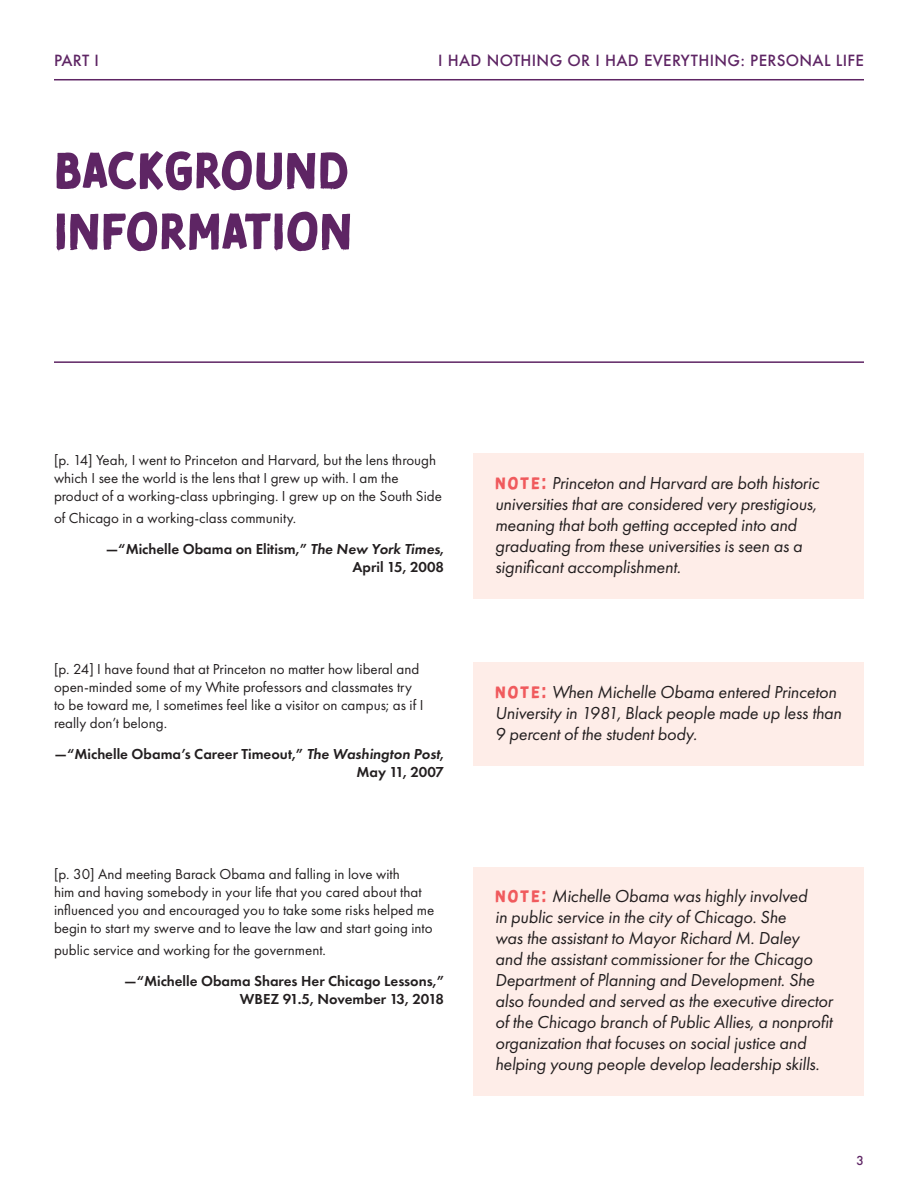
<style>
.page{position:relative;width:918px;height:1188px;background:#fff}
.page>*{position:absolute;margin:0;border:0;box-sizing:border-box;transform-origin:0 0}
.Heading{font:50.7px/60.9px "Tomarik Brush";color:#5e2564}
.Note{font:italic 18px/21px "Futura PT";letter-spacing:-.01em;color:#231f20}
.t1{font:15px/18px "Futura PT";color:#231f20}
.Attribution{font:600 15px/18px "Futura PT";color:#231f20;text-align:right}
.Headnote__Right{font:500 15px "Futura";letter-spacing:.02em;color:#5e2564}
.Headnote__Left{font:500 15px "Futura";color:#5e2564}
.t2{font:500 12px "Futura";color:#5e2564}
.s1{font-style:italic}
.s2{font-family:"Tomarik Brush";font-style:normal;font-size:16.5px;color:#f05a5d}
</style>
<div class="page">
<hr style="left:54px;top:79px;width:810px;height:1px;background:#5e2564">
<hr style="left:54px;top:361px;width:810px;height:2px;background:#5e2564">
<div style="left:474px;top:454px;width:390px;height:145px;background:#feede8"></div>
<div style="left:474px;top:663px;width:390px;height:103px;background:#feede8"></div>
<div style="left:474px;top:867px;width:390px;height:229px;background:#feede8"></div>
<p class="Headnote__Left" style="left:54px;top:51px;width:47px">PART I</p>
<p class="Headnote__Right" style="left:438px;top:51px;width:427px">I HAD NOTHING OR I HAD EVERYTHING: PERSONAL LIFE</p>
<p class="Heading" style="left:54px;top:135px;width:300px">BACKGROUND<br>INFORMATION</p>
<p class="t1" style="left:54px;top:451px;width:389px">[p. 14] Yeah, I went to Princeton and Harvard, but the lens through which I see the world is the lens that I grew up with. I am the product of a working-class upbringing. I grew up on the South Side</p>
<p class="t1" style="left:54px;top:509px;width:244px">of Chicago in a working-class community.</p>
<p class="Attribution" style="left:106px;top:539px;width:340px">—“Michelle Obama on Elitism,” <span class="s1">The New York Times</span>,<br>April 15, 2008</p>
<p class="t1" style="left:54px;top:660px;width:371px">[p. 24] I have found that at Princeton no matter how liberal and open-minded some of my White professors and classmates try to be toward me, I sometimes feel like a visitor on campus; as if I really don’t belong.</p>
<p class="Attribution" style="left:55px;top:745px;width:391px">—“Michelle Obama’s Career Timeout,” <span class="s1">The Washington Post</span>,<br>May 11, 2007</p>
<p class="t1" style="left:54px;top:865px;width:382px">[p. 30] And meeting Barack Obama and falling in love with<br>him and having somebody in your life that you cared about that influenced you and encouraged you to take some risks helped me begin to start my swerve and to leave the law and start going into</p>
<p class="t1" style="left:54px;top:941px;width:274px">public service and working for the government.</p>
<p class="Attribution" style="left:124px;top:971px;width:322px">—“Michelle Obama Shares Her Chicago Lessons,”<br>WBEZ 91.5, November 13, 2018</p>
<p class="Note" style="left:495px;top:472px;width:326px"><span class="s2">NOTE:</span> Princeton and Harvard are both historic universities that are considered very prestigious, meaning that both getting accepted into and graduating from these universities is seen as a significant accomplishment.</p>
<p class="Note" style="left:495px;top:681px;width:348px"><span class="s2">NOTE:</span> When Michelle Obama entered Princeton<br>University in 1981, Black people made up less than<br>9 percent of the student body.</p>
<p class="Note" style="left:495px;top:886px;width:339px"><span class="s2">NOTE:</span> Michelle Obama was highly involved<br>in public service in the city of Chicago. She<br>was the assistant to Mayor Richard M. Daley<br>and the assistant commissioner for the Chicago Department of Planning and Development. She also founded and served as the executive director of the Chicago branch of Public Allies, a nonprofit organization that focuses on social justice and helping young people develop leadership skills.</p>
<p class="t2" style="left:857px;top:1153px;width:9px">3</p>
</div>
